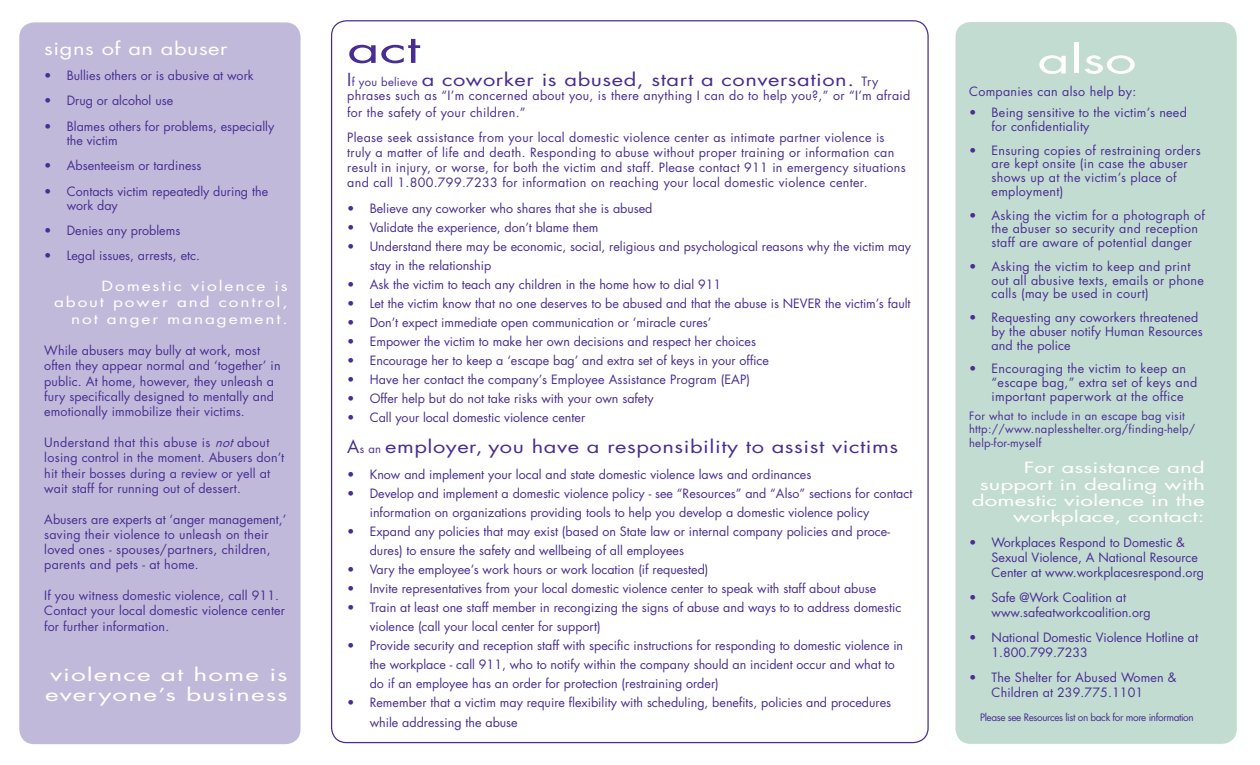
<style>
.page{position:relative;width:1260px;height:765px;background:#fff}
.page>*{position:absolute;margin:0;border:0;box-sizing:border-box;transform-origin:0 0}
.t1{font:37.5px "Futura Std";color:#fff;scale:1.5 1}
.t2{font:37.5px "Futura Std";color:#482e92;scale:1.5 1}
.t3{font:17.5px "Futura Std";letter-spacing:.025em;color:#482e92}
.t4{font:17.5px/20px "Futura Std";letter-spacing:.04em;color:#fff;scale:1.5 1}
.t5{font:17.5px "Futura Std";letter-spacing:.04em;color:#fff;scale:1.25 1}
.t6{font:15px/16.2px "Futura Std";color:#fff;text-align:right;scale:1.5 1}
.t7{font:13.75px/16.2px "Futura Std";letter-spacing:.11em;color:#fff;text-align:right;scale:1.25 1}
.t8{font:12.5px/15.2px "Futura Std";color:#482e92}
.t9{font:12.5px/13.8px "Futura Std";letter-spacing:.025em;color:#482e92}
.t10{font:12.5px/15.2px "Futura Std";letter-spacing:.02em;color:#482e92}
.t11{font:11.25px/13.8px "Futura Std";letter-spacing:.025em;color:#482e92}
.t12{font:10px "Futura Std";letter-spacing:-.04em;color:#482e92}
.s1{font-style:italic}
.s2{font-size:11.25px}
.s3{font-size:12.5px}
</style>
<div class="page">
<div style="left:19px;top:22px;width:282px;height:722px;background:#c1b9da;border-radius:15px"></div>
<div style="left:956px;top:22px;width:281px;height:722px;background:#c3dcd2;border-radius:15px"></div>
<p class="t5" style="left:44px;top:37px;width:148px">signs of an abuser</p>
<p class="t8" style="left:44px;top:68px;width:211px">• Bullies others or is abusive at work</p>
<p class="t8" style="left:44px;top:93px;width:130px">• Drug or alcohol use</p>
<p class="t8" style="left:67px;top:120px;width:209px;line-height:13.8px;text-indent:-22px">• Blames others for problems, especially the victim</p>
<p class="t8" style="left:44px;top:158px;width:159px">• Absenteeism or tardiness</p>
<p class="t8" style="left:67px;top:185px;width:203px;line-height:13.8px;text-indent:-22px">• Contacts victim repeatedly during the work day</p>
<p class="t8" style="left:44px;top:223px;width:138px">• Denies any problems</p>
<p class="t8" style="left:44px;top:248px;width:157px">• Legal issues, arrests, etc.</p>
<p class="t7" style="left:54px;top:278px;width:188px">Domestic violence is about power and control, not anger management.</p>
<p class="t8" style="left:44px;top:343px;width:238px">While abusers may bully at work, most often they appear normal and ‘together’ in public. At home, however, they unleash a fury specifically designed to mentally and emotionally immobilize their victims.</p>
<p class="t8" style="left:44px;top:435px;width:242px">Understand that this abuse is <span class="s1">not</span>about losing control in the moment. Abusers don’t hit their bosses during a review or yell at wait staff for running out of dessert.</p>
<p class="t10" style="left:44px;top:511px;width:244px">Abusers are experts at ‘anger management,’ saving their violence to unleash on their loved ones - spouses/partners, children, parents and pets - at home.</p>
<p class="t8" style="left:44px;top:588px;width:242px">If you witness domestic violence, call 911.<br>Contact your local domestic violence center for further information.</p>
<p class="t4" style="left:45px;top:664px;width:163px">violence at home is everyone’s business</p>
<p class="t2" style="left:347px;top:25px;width:50px">act</p>
<p class="t3" style="left:347px;top:69px;width:533px">I<span class="s2">f you believe</span> a coworker is abused, start a conversation. <span class="s3">Try</span></p>
<p class="t9" style="left:347px;top:87px;width:565px;line-height:17.5px">phrases such as “I’m concerned about you, is there anything I can do to help you?,” or “I’m afraid for the safety of your children.”</p>
<p class="t9" style="left:347px;top:130px;width:560px;line-height:15px">Please seek assistance from your local domestic violence center as intimate partner violence is truly a matter of life and death. Responding to abuse without proper training or information can result in injury, or worse, for both the victim and staff. Please contact 911 in emergency situations and call 1.800.799.7233 for information on reaching your local domestic violence center.</p>
<p class="t8" style="left:347px;top:201px;width:307px">• Believe any coworker who shares that she is abused</p>
<p class="t8" style="left:347px;top:220px;width:253px">• Validate the experience, don’t blame them</p>
<p class="t8" style="left:370px;top:237px;width:543px;line-height:19px;text-indent:-22px">• Understand there may be economic, social, religious and psychological reasons why the victim may stay in the relationship</p>
<p class="t8" style="left:347px;top:277px;width:376px">• Ask the victim to teach any children in the home how to dial 911</p>
<p class="t8" style="left:347px;top:296px;width:565px">• Let the victim know that no one deserves to be abused and that the abuse is NEVER the victim’s fault</p>
<p class="t8" style="left:347px;top:315px;width:366px">• Don’t expect immediate open communication or ‘miracle cures’</p>
<p class="t8" style="left:347px;top:334px;width:410px">• Empower the victim to make her own decisions and respect her choices</p>
<p class="t8" style="left:347px;top:353px;width:423px">• Encourage her to keep a ‘escape bag’ and extra set of keys in your office</p>
<p class="t8" style="left:347px;top:372px;width:404px">• Have her contact the company’s Employee Assistance Program (EAP)</p>
<p class="t8" style="left:347px;top:391px;width:308px">• Offer help but do not take risks with your own safety</p>
<p class="t8" style="left:347px;top:410px;width:239px">• Call your local domestic violence center</p>
<p class="t3" style="left:347px;top:436px;width:553px">A<span class="s2">s an</span> employer, you have a responsibility to assist victims</p>
<p class="t8" style="left:347px;top:467px;width:466px">• Know and implement your local and state domestic violence laws and ordinances</p>
<p class="t8" style="left:370px;top:484px;width:544px;line-height:19px;text-indent:-22px">• Develop and implement a domestic violence policy - see “Resources” and “Also” sections for contact information on organizations providing tools to help you develop a domestic violence policy</p>
<p class="t8" style="left:370px;top:522px;width:522px;line-height:19px;text-indent:-22px">• Expand any policies that may exist (based on State law or internal company policies and proce&shy;dures) to ensure the safety and wellbeing of all employees</p>
<p class="t8" style="left:347px;top:562px;width:363px">• Vary the employee’s work hours or work location (if requested)</p>
<p class="t8" style="left:347px;top:581px;width:531px">• Invite representatives from your local domestic violence center to speak with staff about abuse</p>
<p class="t8" style="left:370px;top:598px;width:533px;line-height:19px;text-indent:-22px">• Train at least one staff member in recongizing the signs of abuse and ways to to address domestic violence (call your local center for support)</p>
<p class="t8" style="left:370px;top:636px;width:535px;line-height:19px;text-indent:-22px">• Provide security and reception staff with specific instructions for responding to domestic violence in the workplace - call 911, who to notify within the company should an incident occur and what to do if an employee has an order for protection (restraining order)</p>
<p class="t8" style="left:370px;top:693px;width:523px;line-height:19px;text-indent:-22px">• Remember that a victim may require flexibility with scheduling, benefits, policies and procedures while addressing the abuse</p>
<p class="t1" style="left:1037px;top:36px;width:68px">also</p>
<p class="t9" style="left:969px;top:85px;width:169px">Companies can also help by:</p>
<p class="t10" style="left:992px;top:106px;width:197px;line-height:13.8px;text-indent:-22px">• Being sensitive to the victim’s need for confidentiality</p>
<p class="t9" style="left:992px;top:143px;width:211px;text-indent:-22px">• Ensuring copies of restraining orders are kept onsite (in case the abuser shows up at the victim’s place of employment)</p>
<p class="t9" style="left:992px;top:208px;width:215px;text-indent:-22px">• Asking the victim for a photograph of the abuser so security and reception staff are aware of potential danger</p>
<p class="t9" style="left:992px;top:260px;width:214px;text-indent:-22px">• Asking the victim to keep and print out all abusive texts, emails or phone calls (may be used in court)</p>
<p class="t8" style="left:992px;top:311px;width:213px;line-height:13.8px;text-indent:-22px">• Requesting any coworkers threatened by the abuser notify Human Resources and the police</p>
<p class="t9" style="left:992px;top:362px;width:207px;text-indent:-22px">• Encouraging the victim to keep an “escape bag,” extra set of keys and important paperwork at the office</p>
<p class="t11" style="left:969px;top:409px;width:228px">For what to include in an escape bag visit http://www.naplesshelter.org/finding-help/ help-for-myself</p>
<p class="t6" style="left:972px;top:460px;width:157px">For assistance and support in dealing with domestic violence in the workplace, contact:</p>
<p class="t8" style="left:992px;top:535px;width:214px;text-indent:-22px">• Workplaces Respond to Domestic &amp;<br>Sexual Violence, A National Resource<br>Center at www.workplacesrespond.org</p>
<p class="t8" style="left:992px;top:590px;width:161px;text-indent:-22px">• Safe @Work Coalition at www.safeatworkcoalition.org</p>
<p class="t8" style="left:992px;top:630px;width:208px;text-indent:-22px">• National Domestic Violence Hotline at<br>1.800.799.7233</p>
<p class="t8" style="left:992px;top:670px;width:186px;text-indent:-22px">• The Shelter for Abused Women &amp;<br>Children at 239.775.1101</p>
<p class="t12" style="left:980px;top:711px;width:215px">Please see Resources list on back for more information</p>
</div>
